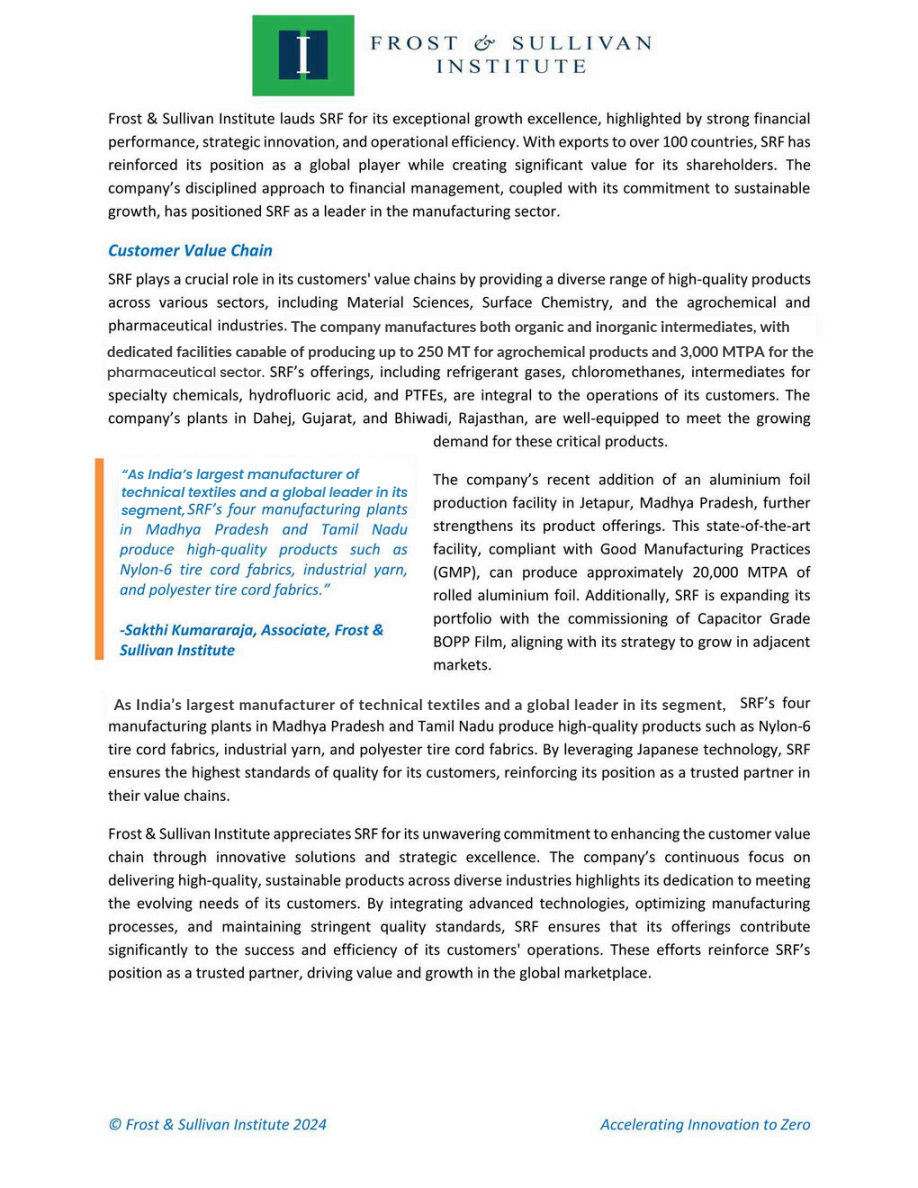
<style>
.page{position:relative;width:918px;height:1188px;background:#fff}
.page>*{position:absolute;margin:0;border:0;box-sizing:border-box;transform-origin:0 0}
.t1{font:700 15px "Lato";color:#3a3a3a}
.t2{font:700 15px "Lato";letter-spacing:.035em;color:#3a3a3a}
.t3{font:italic 600 13.5px/18px "Poppins";letter-spacing:-.01em;color:#2e86b7}
.t4{font:500 13.5px "Poppins";letter-spacing:-.005em;color:#3a3a3a}
</style>
<div class="page">
<img style="left:94px;top:13px;width:724px;height:1123px">
<div style="left:291px;top:316px;width:524px;height:21px;background:#fff"></div>
<div style="left:105px;top:337px;width:721px;height:26px;background:#fff"></div>
<div style="left:105px;top:358px;width:162px;height:25px;background:#fff"></div>
<div style="left:107px;top:691px;width:627px;height:25px;background:#fff"></div>
<div style="left:119px;top:458px;width:295px;height:43px;background:#fff"></div>
<div style="left:119px;top:501px;width:67px;height:22px;background:#fff"></div>
<p class="t1" style="left:291px;top:317px;width:500px">The company manufactures both organic and inorganic intermediates, with</p>
<h1 class="t1" style="left:107px;top:342px;width:708px">dedicated facilities capable of producing up to 250 MT for agrochemical products and 3,000 MTPA for the</h1>
<h1 class="t4" style="left:107px;top:363px;width:159px">pharmaceutical sector.</h1>
<h1 class="t3" style="left:121px;top:465px;width:288px">“As India’s largest manufacturer of technical textiles and a global leader in its segment,</h1>
<h1 class="t2" style="left:114px;top:695px;width:614px">As India’s largest manufacturer of technical textiles and a global leader in its segment,</h1>
</div>
